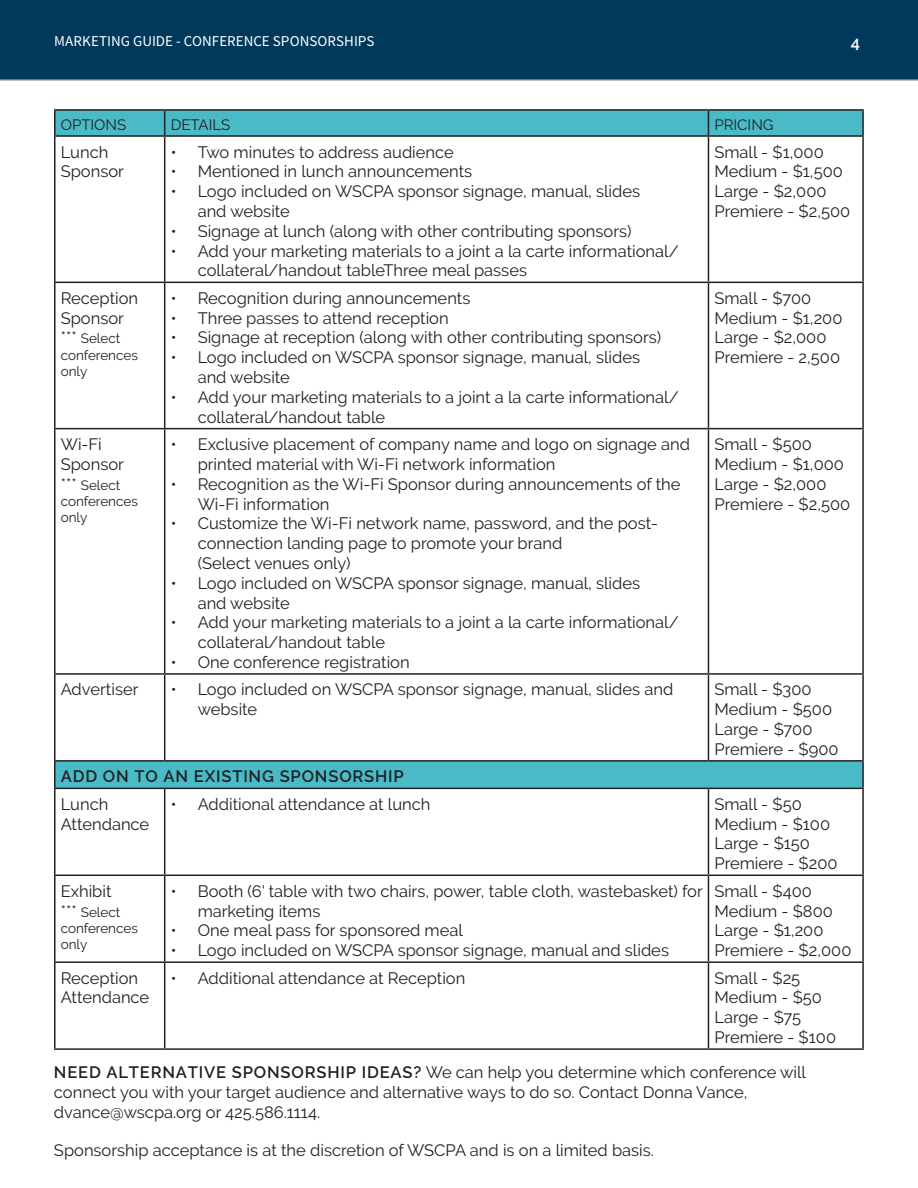
<style>
.page{position:relative;width:918px;height:1188px;background:#fff}
.page>*{position:absolute;margin:0;border:0;box-sizing:border-box;transform-origin:0 0}
.t1{font:16.5px/19.8px "Raleway";color:#231f20}
.t2{font:600 16.5px "Raleway";letter-spacing:.05em;color:#231f20}
.t3{font:600 16.5px "Raleway";color:#fff}
.t4{font:15px "Source Sans Pro";color:#fff}
.t5{font:15px "Raleway";color:#231f20}
.t6{font:13.5px/16.2px "Raleway";color:#231f20}
.s1{font-size:16.5px}
.s2{font-weight:600}
</style>
<div class="page">
<div style="left:0;top:0;width:918px;height:81px;background:#00395c"></div>
<svg style="left:56px;top:111px;width:806px;height:677px"></svg>
<hr style="left:54px;top:109px;width:111px;height:2px;background:#231f20">
<hr style="left:54px;top:111px;width:2px;height:24px;background:#231f20">
<hr style="left:165px;top:109px;width:543px;height:2px;background:#231f20">
<svg style="left:164px;top:111px;width:1px;height:24px"></svg>
<hr style="left:708px;top:109px;width:156px;height:2px;background:#231f20">
<svg style="left:708px;top:111px;width:1px;height:24px"></svg>
<hr style="left:862px;top:111px;width:2px;height:24px;background:#231f20">
<hr style="left:54px;top:135px;width:111px;height:2px;background:#231f20">
<hr style="left:54px;top:137px;width:2px;height:145px;background:#231f20">
<hr style="left:165px;top:135px;width:543px;height:2px;background:#231f20">
<hr style="left:164px;top:137px;width:1px;height:145px;background:#231f20">
<hr style="left:708px;top:135px;width:156px;height:2px;background:#231f20">
<hr style="left:708px;top:137px;width:1px;height:145px;background:#231f20">
<hr style="left:862px;top:137px;width:2px;height:145px;background:#231f20">
<hr style="left:54px;top:282px;width:111px;height:1px;background:#231f20">
<hr style="left:54px;top:283px;width:2px;height:145px;background:#231f20">
<hr style="left:165px;top:282px;width:543px;height:1px;background:#231f20">
<hr style="left:164px;top:283px;width:1px;height:145px;background:#231f20">
<hr style="left:708px;top:282px;width:156px;height:1px;background:#231f20">
<hr style="left:708px;top:283px;width:1px;height:145px;background:#231f20">
<hr style="left:862px;top:283px;width:2px;height:145px;background:#231f20">
<hr style="left:54px;top:428px;width:111px;height:1px;background:#231f20">
<hr style="left:54px;top:429px;width:2px;height:244px;background:#231f20">
<hr style="left:165px;top:428px;width:543px;height:1px;background:#231f20">
<hr style="left:164px;top:429px;width:1px;height:244px;background:#231f20">
<hr style="left:708px;top:428px;width:156px;height:1px;background:#231f20">
<hr style="left:708px;top:429px;width:1px;height:244px;background:#231f20">
<hr style="left:862px;top:429px;width:2px;height:244px;background:#231f20">
<hr style="left:54px;top:673px;width:111px;height:2px;background:#231f20">
<hr style="left:54px;top:675px;width:2px;height:85px;background:#231f20">
<hr style="left:165px;top:673px;width:543px;height:2px;background:#231f20">
<hr style="left:164px;top:675px;width:1px;height:85px;background:#231f20">
<hr style="left:708px;top:673px;width:156px;height:2px;background:#231f20">
<hr style="left:708px;top:675px;width:1px;height:85px;background:#231f20">
<hr style="left:862px;top:675px;width:2px;height:85px;background:#231f20">
<hr style="left:54px;top:760px;width:111px;height:2px;background:#231f20">
<hr style="left:54px;top:762px;width:2px;height:26px;background:#231f20">
<hr style="left:165px;top:760px;width:543px;height:2px;background:#231f20">
<hr style="left:708px;top:760px;width:156px;height:2px;background:#231f20">
<hr style="left:862px;top:762px;width:2px;height:26px;background:#231f20">
<hr style="left:54px;top:788px;width:111px;height:1px;background:#231f20">
<hr style="left:54px;top:789px;width:2px;height:86px;background:#231f20">
<hr style="left:165px;top:788px;width:543px;height:1px;background:#231f20">
<hr style="left:164px;top:789px;width:1px;height:86px;background:#231f20">
<hr style="left:708px;top:788px;width:156px;height:1px;background:#231f20">
<hr style="left:708px;top:789px;width:1px;height:86px;background:#231f20">
<hr style="left:862px;top:789px;width:2px;height:86px;background:#231f20">
<hr style="left:54px;top:875px;width:111px;height:1px;background:#231f20">
<hr style="left:54px;top:876px;width:2px;height:85px;background:#231f20">
<hr style="left:165px;top:875px;width:543px;height:1px;background:#231f20">
<hr style="left:164px;top:876px;width:1px;height:85px;background:#231f20">
<hr style="left:708px;top:875px;width:156px;height:1px;background:#231f20">
<hr style="left:708px;top:876px;width:1px;height:85px;background:#231f20">
<hr style="left:862px;top:876px;width:2px;height:85px;background:#231f20">
<hr style="left:54px;top:961px;width:111px;height:2px;background:#231f20">
<hr style="left:54px;top:963px;width:2px;height:85px;background:#231f20">
<hr style="left:165px;top:961px;width:543px;height:2px;background:#231f20">
<hr style="left:164px;top:963px;width:1px;height:85px;background:#231f20">
<hr style="left:708px;top:961px;width:156px;height:2px;background:#231f20">
<hr style="left:708px;top:963px;width:1px;height:85px;background:#231f20">
<hr style="left:862px;top:963px;width:2px;height:85px;background:#231f20">
<hr style="left:54px;top:1048px;width:111px;height:2px;background:#231f20">
<hr style="left:165px;top:1048px;width:543px;height:2px;background:#231f20">
<hr style="left:708px;top:1048px;width:156px;height:2px;background:#231f20">
<p class="t4" style="left:54px;top:32px;width:322px">MARKETING GUIDE - CONFERENCE SPONSORSHIPS</p>
<p class="t3" style="left:851px;top:33px;width:11px">4</p>
<p class="t5" style="left:61px;top:116px;width:67px">OPTIONS</p>
<p class="t5" style="left:171px;top:116px;width:61px">DETAILS</p>
<p class="t5" style="left:714px;top:116px;width:61px">PRICING</p>
<p class="t1" style="left:61px;top:142px;width:65px">Lunch<br>Sponsor</p>
<p class="t1" style="left:171px;top:142px;width:285px">• Two minutes to address audience</p>
<p class="t1" style="left:714px;top:142px;width:137px">Small - $1,000<br>Medium - $1,500<br>Large - $2,000<br>Premiere - $2,500</p>
<p class="t1" style="left:171px;top:162px;width:303px">• Mentioned in lunch announcements</p>
<p class="t1" style="left:198px;top:181px;width:444px;text-indent:-27px">• Logo included on WSCPA sponsor signage, manual, slides and website</p>
<p class="t1" style="left:171px;top:221px;width:462px">• Signage at lunch (along with other contributing sponsors)</p>
<p class="t1" style="left:198px;top:241px;width:482px;text-indent:-27px">• Add your marketing materials to a joint a la carte informational/ collateral/handout tableThree meal passes</p>
<p class="t1" style="left:61px;top:288px;width:79px">Reception<br>Sponsor</p>
<p class="t6" style="left:61px;top:331px;width:79px"><span class="s1">***</span> Select conferences only</p>
<p class="t1" style="left:61px;top:434px;width:65px">Wi-Fi<br>Sponsor</p>
<p class="t6" style="left:61px;top:477px;width:79px"><span class="s1">***</span> Select conferences only</p>
<p class="t1" style="left:171px;top:288px;width:301px">• Recognition during announcements</p>
<p class="t1" style="left:171px;top:308px;width:280px">• Three passes to attend reception</p>
<p class="t1" style="left:171px;top:328px;width:492px">• Signage at reception (along with other contributing sponsors)</p>
<p class="t1" style="left:198px;top:347px;width:444px;text-indent:-27px">• Logo included on WSCPA sponsor signage, manual, slides and website</p>
<p class="t1" style="left:198px;top:387px;width:482px;text-indent:-27px">• Add your marketing materials to a joint a la carte informational/ collateral/handout table</p>
<p class="t1" style="left:198px;top:434px;width:494px;text-indent:-27px">• Exclusive placement of company name and logo on signage and printed material with Wi-Fi network information</p>
<p class="t1" style="left:198px;top:474px;width:484px;text-indent:-27px">• Recognition as the Wi-Fi Sponsor during announcements of the<br>Wi-Fi information</p>
<p class="t1" style="left:198px;top:514px;width:462px;text-indent:-27px">• Customize the Wi-Fi network name, password, and the post&shy;connection landing page to promote your brand<br>(Select venues only)</p>
<p class="t1" style="left:198px;top:573px;width:444px;text-indent:-27px">• Logo included on WSCPA sponsor signage, manual, slides and website</p>
<p class="t1" style="left:198px;top:613px;width:482px;text-indent:-27px">• Add your marketing materials to a joint a la carte informational/ collateral/handout table</p>
<p class="t1" style="left:171px;top:652px;width:241px">• One conference registration</p>
<p class="t1" style="left:714px;top:288px;width:130px">Small - $700<br>Medium - $1,200<br>Large - $2,000<br>Premiere - 2,500</p>
<p class="t1" style="left:714px;top:434px;width:137px">Small - $500<br>Medium - $1,000<br>Large - $2,000<br>Premiere - $2,500</p>
<p class="t1" style="left:61px;top:680px;width:79px">Advertiser</p>
<p class="t1" style="left:198px;top:680px;width:477px;text-indent:-27px">• Logo included on WSCPA sponsor signage, manual, slides and website</p>
<p class="t1" style="left:714px;top:680px;width:126px">Small - $300<br>Medium - $500<br>Large - $700<br>Premiere - $900</p>
<p class="t2" style="left:61px;top:767px;width:345px">ADD ON TO AN EXISTING SPONSORSHIP</p>
<p class="t1" style="left:61px;top:794px;width:90px">Lunch<br>Attendance</p>
<p class="t1" style="left:171px;top:794px;width:261px">• Additional attendance at lunch</p>
<p class="t1" style="left:714px;top:794px;width:125px">Small - $50<br>Medium - $100<br>Large - $150<br>Premiere - $200</p>
<p class="t1" style="left:61px;top:881px;width:52px">Exhibit</p>
<p class="t6" style="left:61px;top:904px;width:79px"><span class="s1">***</span> Select conferences only</p>
<p class="t1" style="left:714px;top:881px;width:138px">Small - $400<br>Medium - $800<br>Large - $1,200<br>Premiere - $2,000</p>
<p class="t1" style="left:198px;top:881px;width:507px;text-indent:-27px">• Booth (6' table with two chairs, power, table cloth, wastebasket) for marketing items</p>
<p class="t1" style="left:171px;top:921px;width:294px">• One meal pass for sponsored meal</p>
<p class="t1" style="left:171px;top:940px;width:500px">• Logo included on WSCPA sponsor signage, manual and slides</p>
<p class="t1" style="left:61px;top:968px;width:90px">Reception<br>Attendance</p>
<p class="t1" style="left:171px;top:968px;width:296px">• Additional attendance at Reception</p>
<p class="t1" style="left:714px;top:968px;width:123px">Small - $25<br>Medium - $50<br>Large - $75<br>Premiere - $100</p>
<p class="t1" style="left:54px;top:1062px;width:754px"><span class="s2">NEED ALTERNATIVE SPONSORSHIP IDEAS?</span> We can help you determine which conference will connect you with your target audience and alternative ways to do so. Contact Donna Vance, dvance@wscpa.org or 425.586.1114.</p>
<p class="t1" style="left:54px;top:1140px;width:602px">Sponsorship acceptance is at the discretion of WSCPA and is on a limited basis.</p>
</div>
